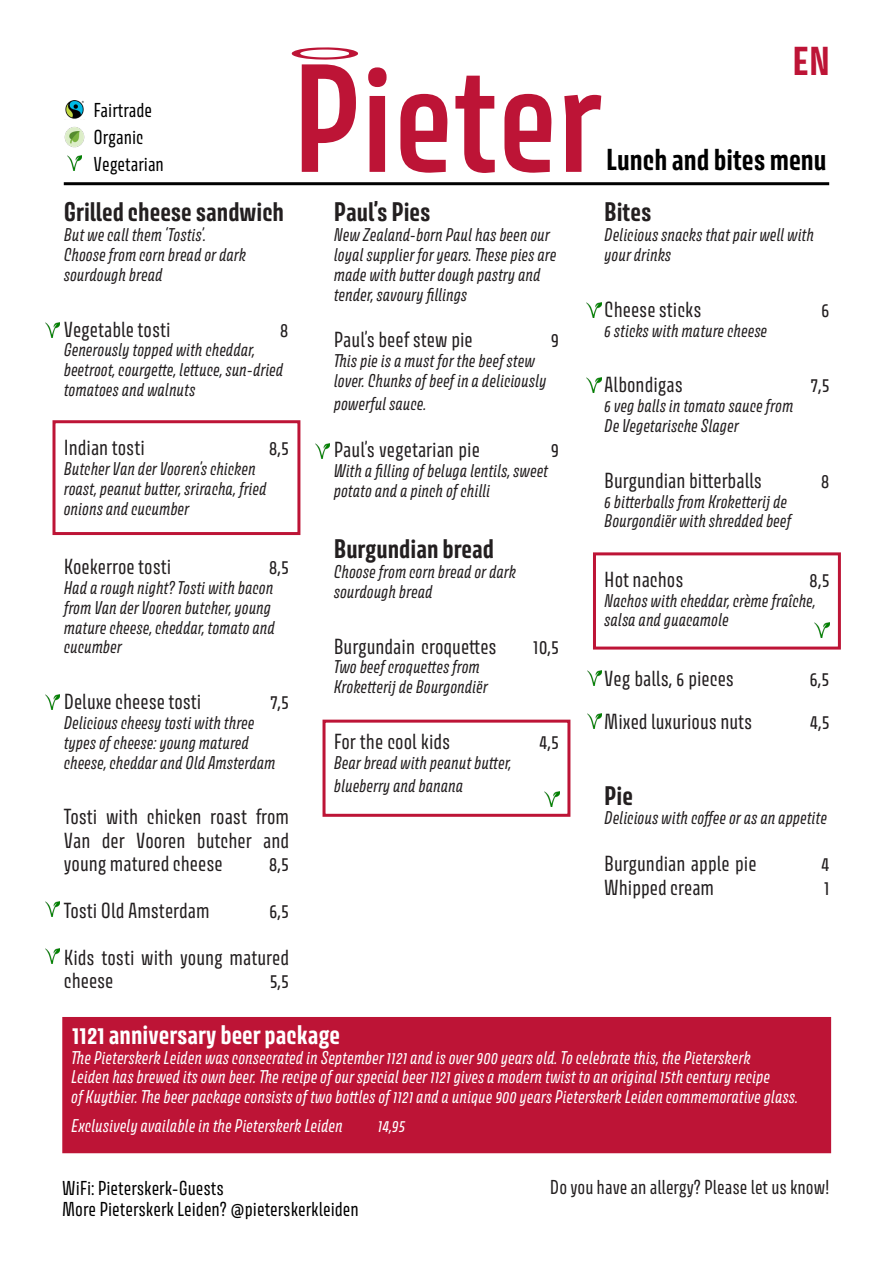
<style>
.page{position:relative;width:893px;height:1263px;background:#fff}
.page>*{position:absolute;margin:0;border:0;box-sizing:border-box;transform-origin:0 0}
.t1{font:600 137.25px "Avory I Latn";color:#bd1436}
.t2{font:700 36px "Avory I Latn";color:#bd1436}
.t3{font:700 27px "Avory I Latn";color:#000}
.t4{font:700 24px "Avory I Latn";color:#231f20}
.t5{font:700 24px "Avory I Latn";color:#fff}
.t6{font:19.5px/23.4px "Avory I Latn";color:#231f20;text-align:justify}
.t7{font:18px "Avory I Latn";color:#000}
.t8{font:18px "Avory I Latn";color:#231f20}
.t9{font:italic 16.5px/19.8px "Avory I Latn";color:#231f20}
.t10{font:italic 16.5px "Avory I Latn";color:#fff}
</style>
<div class="page">
<hr style="left:64px;top:182px;width:765px;height:3px;background:#000">
<img style="left:65px;top:101px;width:19px;height:18px">
<img style="left:64px;top:126px;width:21px;height:22px">
<div style="left:52px;top:420px;width:248px;height:115px;border:3px solid #bd1436"></div>
<svg style="left:291px;top:47px;width:67px;height:13px"></svg>
<div style="left:322px;top:720px;width:248px;height:97px;border:3px solid #bd1436"></div>
<img style="left:45px;top:902px;width:14px;height:15px">
<div style="left:65px;top:1020px;width:763px;height:130px;background:#bd1436"></div>
<div style="left:62px;top:1017px;width:769px;height:136px;border:6px solid #bd1436"></div>
<div style="left:593px;top:552px;width:248px;height:97px;border:3px solid #bd1436"></div>
<img style="left:45px;top:949px;width:14px;height:15px">
<img style="left:45px;top:694px;width:14px;height:15px">
<img style="left:45px;top:323px;width:14px;height:14px">
<img style="left:315px;top:443px;width:15px;height:15px">
<img style="left:67px;top:156px;width:15px;height:15px">
<img style="left:587px;top:302px;width:14px;height:15px">
<img style="left:587px;top:377px;width:14px;height:15px">
<img style="left:545px;top:792px;width:14px;height:14px">
<img style="left:815px;top:623px;width:14px;height:15px">
<img style="left:587px;top:670px;width:15px;height:15px">
<img style="left:587px;top:713px;width:15px;height:15px">
<p class="t7" style="left:94px;top:98px;width:60px">Fairtrade</p>
<p class="t7" style="left:94px;top:125px;width:52px">Organic</p>
<p class="t7" style="left:94px;top:152px;width:72px">Vegetarian</p>
<p class="t4" style="left:64px;top:197px;width:222px">Grilled cheese sandwich</p>
<p class="t9" style="left:64px;top:225px;width:144px">But we call them ‘Tostis’.</p>
<p class="t9" style="left:64px;top:245px;width:184px">Choose from corn bread or dark sourdough bread</p>
<p class="t6" style="left:64px;top:317px;width:108px">Vegetable tosti</p>
<p class="t6" style="left:280px;top:317px;width:10px">8</p>
<p class="t9" style="left:64px;top:340px;width:221px">Generously topped with cheddar, beetroot, courgette, lettuce, sun-dried tomatoes and walnuts</p>
<p class="t6" style="left:64px;top:436px;width:83px">Indian tosti</p>
<p class="t6" style="left:269px;top:436px;width:22px">8,5</p>
<p class="t9" style="left:64px;top:459px;width:204px">Butcher Van der Vooren’s chicken roast, peanut butter, sriracha, fried onions and cucumber</p>
<p class="t6" style="left:64px;top:555px;width:109px">Koekerroe tosti</p>
<p class="t6" style="left:269px;top:555px;width:22px">8,5</p>
<p class="t9" style="left:64px;top:578px;width:213px">Had a rough night? Tosti with bacon from Van der Vooren butcher, young mature cheese, cheddar, tomato and cucumber</p>
<p class="t6" style="left:64px;top:690px;width:139px">Deluxe cheese tosti</p>
<p class="t6" style="left:270px;top:690px;width:21px">7,5</p>
<p class="t9" style="left:64px;top:713px;width:213px">Delicious cheesy tosti with three types of cheese: young matured cheese, cheddar and Old Amsterdam</p>
<p class="t6" style="left:64px;top:805px;width:227px">Tosti with chicken roast from Van der Vooren butcher and young matured cheese</p>
<p class="t6" style="left:269px;top:852px;width:22px">8,5</p>
<p class="t6" style="left:64px;top:899px;width:147px">Tosti Old Amsterdam</p>
<p class="t6" style="left:269px;top:899px;width:21px">6,5</p>
<p class="t6" style="left:64px;top:946px;width:227px">Kids tosti with young matured cheese</p>
<p class="t6" style="left:269px;top:969px;width:21px">5,5</p>
<p class="t2" style="left:792px;top:38px;width:39px">EN</p>
<p class="t1" style="left:292px;top:31px;width:311px">Pieter</p>
<p class="t3" style="left:606px;top:142px;width:222px">Lunch and bites menu</p>
<p class="t4" style="left:334px;top:197px;width:98px">Paul’s Pies</p>
<p class="t9" style="left:334px;top:225px;width:224px">New Zealand-born Paul has been our loyal supplier for years. These pies are made with butter dough pastry and tender, savoury fillings</p>
<p class="t6" style="left:334px;top:328px;width:140px">Paul’s beef stew pie</p>
<p class="t6" style="left:551px;top:328px;width:10px">9</p>
<p class="t9" style="left:334px;top:351px;width:214px">This pie is a must for the beef stew lover. Chunks of beef in a deliciously</p>
<p class="t9" style="left:334px;top:394px;width:94px">powerful sauce.</p>
<p class="t6" style="left:334px;top:438px;width:148px">Paul’s vegetarian pie</p>
<p class="t6" style="left:551px;top:438px;width:10px">9</p>
<p class="t9" style="left:334px;top:461px;width:216px">With a filling of beluga lentils, sweet potato and a pinch of chilli</p>
<p class="t4" style="left:334px;top:533px;width:162px">Burgundian bread</p>
<p class="t9" style="left:334px;top:562px;width:184px">Choose from corn bread or dark sourdough bread</p>
<p class="t6" style="left:334px;top:634px;width:164px">Burgundain croquettes</p>
<p class="t6" style="left:533px;top:634px;width:27px">10,5</p>
<p class="t9" style="left:334px;top:657px;width:148px">Two beef croquettes from</p>
<p class="t9" style="left:334px;top:677px;width:155px">Kroketterij de Bourgondiër</p>
<p class="t6" style="left:334px;top:730px;width:118px">For the cool kids</p>
<p class="t6" style="left:539px;top:730px;width:21px">4,5</p>
<p class="t9" style="left:334px;top:751px;width:179px;line-height:23.4px">Bear bread with peanut butter, blueberry and banana</p>
<p class="t4" style="left:604px;top:197px;width:49px">Bites</p>
<p class="t9" style="left:604px;top:225px;width:211px">Delicious snacks that pair well with your drinks</p>
<p class="t6" style="left:604px;top:298px;width:99px">Cheese sticks</p>
<p class="t6" style="left:821px;top:298px;width:10px">6</p>
<p class="t9" style="left:604px;top:320px;width:164px">6 sticks with mature cheese</p>
<p class="t6" style="left:604px;top:373px;width:80px">Albondigas</p>
<p class="t6" style="left:810px;top:373px;width:21px">7,5</p>
<p class="t9" style="left:604px;top:396px;width:191px">6 veg balls in tomato sauce from<br>De Vegetarische Slager</p>
<p class="t6" style="left:604px;top:469px;width:159px">Burgundian bitterballs</p>
<p class="t6" style="left:821px;top:469px;width:10px">8</p>
<p class="t9" style="left:604px;top:491px;width:188px">6 bitterballs from Kroketterij de<br>Bourgondiër with shredded beef</p>
<p class="t6" style="left:604px;top:568px;width:81px">Hot nachos</p>
<p class="t6" style="left:809px;top:568px;width:22px">8,5</p>
<p class="t9" style="left:604px;top:590px;width:213px">Nachos with cheddar, crème fraîche, salsa and guacamole</p>
<p class="t6" style="left:604px;top:667px;width:131px">Veg balls, 6 pieces</p>
<p class="t6" style="left:810px;top:667px;width:21px">6,5</p>
<p class="t6" style="left:604px;top:710px;width:149px">Mixed luxurious nuts</p>
<p class="t6" style="left:810px;top:710px;width:21px">4,5</p>
<p class="t4" style="left:604px;top:780px;width:30px">Pie</p>
<p class="t9" style="left:604px;top:808px;width:224px">Delicious with coffee or as an appetite</p>
<p class="t6" style="left:604px;top:852px;width:154px">Burgundian apple pie</p>
<p class="t6" style="left:821px;top:852px;width:10px">4</p>
<p class="t6" style="left:604px;top:875px;width:111px">Whipped cream</p>
<p class="t6" style="left:824px;top:875px;width:7px">1</p>
<p class="t5" style="left:72px;top:1019px;width:270px">1121 anniversary beer package</p>
<p class="t10" style="left:71px;top:1047px;width:681px">The Pieterskerk Leiden was consecrated in September 1121 and is over 900 years old. To celebrate this, the Pieterskerk</p>
<p class="t10" style="left:71px;top:1067px;width:700px">Leiden has brewed its own beer. The recipe of our special beer 1121 gives a modern twist to an original 15th century recipe</p>
<p class="t10" style="left:71px;top:1086px;width:728px">of Kuytbier. The beer package consists of two bottles of 1121 and a unique 900 years Pieterskerk Leiden commemorative glass.</p>
<p class="t10" style="left:71px;top:1115px;width:273px">Exclusively available in the Pieterskerk Leiden</p>
<p class="t10" style="left:378px;top:1115px;width:29px">14,95</p>
<p class="t7" style="left:62px;top:1176px;width:163px">WiFi: Pieterskerk-Guests</p>
<p class="t7" style="left:62px;top:1198px;width:298px">More Pieterskerk Leiden? @pieterskerkleiden</p>
<p class="t8" style="left:550px;top:1176px;width:281px">Do you have an allergy? Please let us know!</p>
</div>
